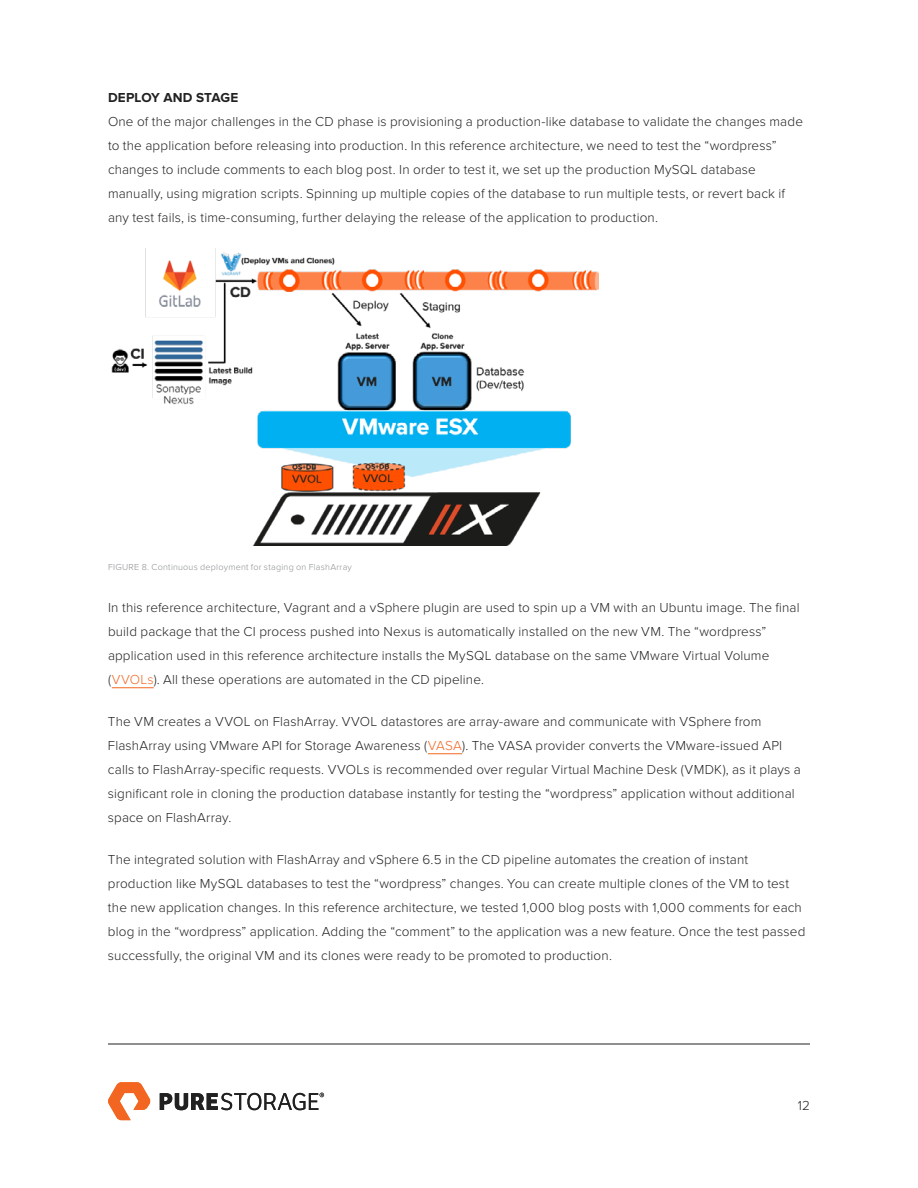
<style>
.page{position:relative;width:918px;height:1188px;background:#fff}
.page>*{position:absolute;margin:0;border:0;box-sizing:border-box;transform-origin:0 0}
.t1{font:300 13.5px/24px "Proxima Nova";letter-spacing:.01em;color:#212121}
.t2{font:700 13.5px "Proxima Nova";letter-spacing:.01em;color:#212121}
.t3{font:300 9px "Proxima Nova";letter-spacing:.025em;color:#8b8d90}
.s1{color:#f36621}
</style>
<div class="page">
<hr style="left:112px;top:687px;width:42px;height:1px;background:#f36621">
<hr style="left:428px;top:753px;width:34px;height:1px;background:#f36621">
<img style="left:111px;top:248px;width:488px;height:298px">
<svg style="left:108px;top:1082px;width:43px;height:38px"></svg>
<svg style="left:160px;top:1093px;width:164px;height:17px"></svg>
<hr style="left:108px;top:1044px;width:702px;height:1px;background:#212121">
<p class="t2" style="left:108px;top:91px;width:132px">DEPLOY AND STAGE</p>
<p class="t1" style="left:108px;top:110px;width:697px">One of the major challenges in the CD phase is provisioning a production-like database to validate the changes made to the application before releasing into production. In this reference architecture, we need to test the “wordpress” changes to include comments to each blog post. In order to test it, we set up the production MySQL database manually, using migration scripts. Spinning up multiple copies of the database to run multiple tests, or revert back if any test fails, is time-consuming, further delaying the release of the application to production.</p>
<p class="t3" style="left:108px;top:562px;width:245px">FIGURE 8. Continuous deployment for staging on FlashArray</p>
<p class="t1" style="left:108px;top:596px;width:693px">In this reference architecture, Vagrant and a vSphere plugin are used to spin up a VM with an Ubuntu image. The final build package that the CI process pushed into Nexus is automatically installed on the new VM. The “wordpress” application used in this reference architecture installs the MySQL database on the same VMware Virtual Volume (<span class="s1">VVOLs</span>). All these operations are automated in the CD pipeline.</p>
<p class="t1" style="left:108px;top:710px;width:694px">The VM creates a VVOL on FlashArray. VVOL datastores are array-aware and communicate with VSphere from FlashArray using VMware API for Storage Awareness (<span class="s1">VASA</span>). The VASA provider converts the VMware-issued API calls to FlashArray-specific requests. VVOLs is recommended over regular Virtual Machine Desk (VMDK), as it plays a significant role in cloning the production database instantly for testing the “wordpress” application without additional space on FlashArray.</p>
<p class="t1" style="left:108px;top:848px;width:699px">The integrated solution with FlashArray and vSphere 6.5 in the CD pipeline automates the creation of instant production like MySQL databases to test the “wordpress” changes. You can create multiple clones of the VM to test the new application changes. In this reference architecture, we tested 1,000 blog posts with 1,000 comments for each blog in the “wordpress” application. Adding the “comment” to the application was a new feature. Once the test passed successfully, the original VM and its clones were ready to be promoted to production.</p>
<p class="t1" style="left:798px;top:1094px;width:14px">12</p>
</div>
